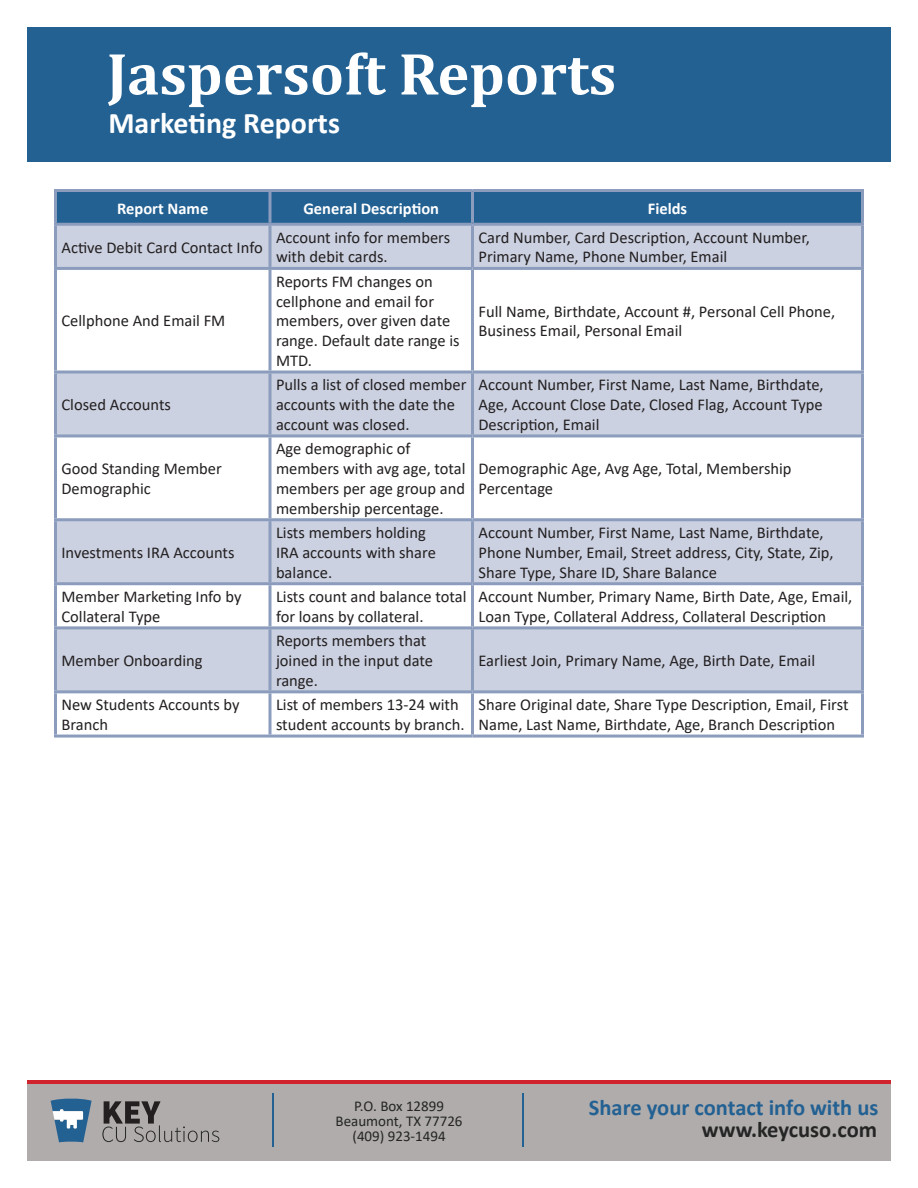
<style>
.page{position:relative;width:918px;height:1188px;background:#fff}
.page>*{position:absolute;margin:0;border:0;box-sizing:border-box;transform-origin:0 0}
.t1{font:700 60px "Cambria";color:#fff}
.Page_Description{font:700 30px "Calibri";color:#fff}
.t2{font:700 22.5px "Calibri";color:#236193}
.t3{font:700 22.5px "Calibri";color:#242524}
.Cell_Text{font:16.5px/19.8px "Calibri";color:#231f20}
.Table_Header_Text{font:700 16.5px "Calibri";color:#fff}
.Page_Title{font:700 16.5px "Calibri";color:#fff}
.t4{font:15px/15px "Calibri";color:#242524;text-align:center}
</style>
<div class="page">
<div style="left:27px;top:27px;width:864px;height:135px;background:#236193"></div>
<div style="left:27px;top:1080px;width:864px;height:81px;background:#b0acac"></div>
<svg style="left:51px;top:1098px;width:41px;height:44px"></svg>
<svg style="left:102px;top:1101px;width:117px;height:41px"></svg>
<hr style="left:27px;top:1080px;width:864px;height:3px;background:#d1232e">
<hr style="left:273px;top:1094px;width:1px;height:54px;background:#236193">
<hr style="left:522px;top:1094px;width:2px;height:54px;background:#236193">
<div style="left:57px;top:192px;width:804px;height:31px;background:#236193"></div>
<svg style="left:57px;top:226px;width:804px;height:464px;fill:#cbd1e1"></svg>
<svg style="left:268px;top:226px;width:4px;height:41px"></svg>
<svg style="left:268px;top:270px;width:4px;height:100px"></svg>
<svg style="left:268px;top:374px;width:4px;height:60px"></svg>
<svg style="left:268px;top:437px;width:4px;height:81px"></svg>
<svg style="left:268px;top:521px;width:4px;height:61px"></svg>
<svg style="left:268px;top:585px;width:4px;height:41px"></svg>
<svg style="left:268px;top:629px;width:4px;height:61px"></svg>
<svg style="left:268px;top:693px;width:4px;height:42px"></svg>
<svg style="left:268px;top:192px;width:4px;height:31px"></svg>
<hr style="left:54px;top:226px;width:3px;height:41px;background:#8b9cbd">
<hr style="left:471px;top:226px;width:3px;height:41px;background:#8b9cbd">
<hr style="left:861px;top:226px;width:3px;height:41px;background:#8b9cbd">
<hr style="left:54px;top:267px;width:216px;height:3px;background:#8b9cbd">
<hr style="left:54px;top:270px;width:3px;height:100px;background:#8b9cbd">
<hr style="left:270px;top:267px;width:202px;height:3px;background:#8b9cbd">
<hr style="left:472px;top:267px;width:392px;height:3px;background:#8b9cbd">
<hr style="left:471px;top:270px;width:3px;height:100px;background:#8b9cbd">
<hr style="left:861px;top:270px;width:3px;height:100px;background:#8b9cbd">
<svg style="left:54px;top:370px;width:216px;height:4px"></svg>
<hr style="left:54px;top:373px;width:3px;height:61px;background:#8b9cbd">
<svg style="left:270px;top:370px;width:202px;height:4px"></svg>
<svg style="left:472px;top:370px;width:392px;height:4px;background:#a0aec9"></svg>
<hr style="left:471px;top:373px;width:3px;height:61px;background:#8b9cbd">
<hr style="left:861px;top:373px;width:3px;height:61px;background:#8b9cbd">
<hr style="left:54px;top:434px;width:216px;height:3px;background:#8b9cbd">
<hr style="left:54px;top:437px;width:3px;height:81px;background:#8b9cbd">
<hr style="left:270px;top:434px;width:202px;height:3px;background:#8b9cbd">
<hr style="left:472px;top:434px;width:392px;height:3px;background:#8b9cbd">
<hr style="left:471px;top:437px;width:3px;height:81px;background:#8b9cbd">
<hr style="left:861px;top:437px;width:3px;height:81px;background:#8b9cbd">
<hr style="left:54px;top:518px;width:216px;height:3px;background:#8b9cbd">
<hr style="left:54px;top:521px;width:3px;height:61px;background:#8b9cbd">
<hr style="left:270px;top:518px;width:202px;height:3px;background:#8b9cbd">
<hr style="left:472px;top:518px;width:392px;height:3px;background:#8b9cbd">
<hr style="left:471px;top:521px;width:3px;height:61px;background:#8b9cbd">
<hr style="left:861px;top:521px;width:3px;height:61px;background:#8b9cbd">
<hr style="left:54px;top:582px;width:216px;height:3px;background:#8b9cbd">
<hr style="left:54px;top:585px;width:3px;height:41px;background:#8b9cbd">
<hr style="left:270px;top:582px;width:202px;height:3px;background:#8b9cbd">
<hr style="left:472px;top:582px;width:392px;height:3px;background:#8b9cbd">
<hr style="left:471px;top:585px;width:3px;height:41px;background:#8b9cbd">
<hr style="left:861px;top:585px;width:3px;height:41px;background:#8b9cbd">
<hr style="left:54px;top:626px;width:216px;height:3px;background:#8b9cbd">
<hr style="left:54px;top:629px;width:3px;height:61px;background:#8b9cbd">
<hr style="left:270px;top:626px;width:202px;height:3px;background:#8b9cbd">
<hr style="left:472px;top:626px;width:392px;height:3px;background:#8b9cbd">
<hr style="left:471px;top:629px;width:3px;height:61px;background:#8b9cbd">
<hr style="left:861px;top:629px;width:3px;height:61px;background:#8b9cbd">
<hr style="left:54px;top:690px;width:216px;height:3px;background:#8b9cbd">
<hr style="left:54px;top:693px;width:3px;height:42px;background:#8b9cbd">
<hr style="left:270px;top:690px;width:202px;height:3px;background:#8b9cbd">
<hr style="left:472px;top:690px;width:392px;height:3px;background:#8b9cbd">
<hr style="left:471px;top:693px;width:3px;height:42px;background:#8b9cbd">
<hr style="left:861px;top:693px;width:3px;height:42px;background:#8b9cbd">
<hr style="left:54px;top:735px;width:216px;height:3px;background:#8b9cbd">
<hr style="left:270px;top:735px;width:202px;height:3px;background:#8b9cbd">
<hr style="left:472px;top:735px;width:392px;height:3px;background:#8b9cbd">
<hr style="left:54px;top:189px;width:216px;height:3px;background:#8b9cbd">
<hr style="left:54px;top:192px;width:3px;height:31px;background:#8b9cbd">
<hr style="left:270px;top:189px;width:202px;height:3px;background:#8b9cbd">
<hr style="left:472px;top:189px;width:392px;height:3px;background:#8b9cbd">
<hr style="left:471px;top:192px;width:3px;height:31px;background:#8b9cbd">
<hr style="left:861px;top:192px;width:3px;height:31px;background:#8b9cbd">
<hr style="left:54px;top:223px;width:216px;height:3px;background:#8b9cbd">
<hr style="left:270px;top:223px;width:202px;height:3px;background:#8b9cbd">
<hr style="left:472px;top:223px;width:392px;height:3px;background:#8b9cbd">
<h1 class="t1" style="left:107px;top:32px;width:511px">Jaspersoft Reports</h1>
<p class="Page_Description" style="left:108px;top:102px;width:233px">Marketing Reports</p>
<p class="Page_Title" style="left:117px;top:196px;width:93px">Report Name</p>
<p class="Table_Header_Text" style="left:303px;top:196px;width:137px">General Description</p>
<p class="Table_Header_Text" style="left:648px;top:196px;width:41px">Fields</p>
<p class="Cell_Text" style="left:62px;top:237px;width:203px">Active Debit Card Contact Info</p>
<p class="Cell_Text" style="left:276px;top:227px;width:176px">Account info for members with debit cards.</p>
<p class="Cell_Text" style="left:478px;top:227px;width:333px">Card Number, Card Description, Account Number,<br>Primary Name, Phone Number, Email</p>
<p class="Cell_Text" style="left:62px;top:311px;width:165px">Cellphone And Email FM</p>
<p class="Cell_Text" style="left:62px;top:394px;width:111px">Closed Accounts</p>
<p class="Cell_Text" style="left:62px;top:458px;width:162px">Good Standing Member<br>Demographic</p>
<p class="Cell_Text" style="left:62px;top:542px;width:175px">Investments IRA Accounts</p>
<p class="Cell_Text" style="left:276px;top:271px;width:185px">Reports FM changes on cellphone and email for members, over given date range. Default date range is<br>MTD.</p>
<p class="Cell_Text" style="left:478px;top:301px;width:358px">Full Name, Birthdate, Account #, Personal Cell Phone,<br>Business Email, Personal Email</p>
<p class="Cell_Text" style="left:276px;top:375px;width:192px">Pulls a list of closed member accounts with the date the account was closed.</p>
<p class="Cell_Text" style="left:478px;top:375px;width:347px;text-align:justify">Account Number, First Name, Last Name, Birthdate, Age, Account Close Date, Closed Flag, Account Type Description, Email</p>
<p class="Cell_Text" style="left:276px;top:439px;width:191px">Age demographic of members with avg age, total members per age group and membership percentage.</p>
<p class="Cell_Text" style="left:478px;top:458px;width:315px">Demographic Age, Avg Age, Total, Membership<br>Percentage</p>
<p class="Cell_Text" style="left:276px;top:522px;width:161px">Lists members holding<br>IRA accounts with share balance.</p>
<p class="Cell_Text" style="left:478px;top:522px;width:357px">Account Number, First Name, Last Name, Birthdate,<br>Phone Number, Email, Street address, City, State, Zip,<br>Share Type, Share ID, Share Balance</p>
<p class="Cell_Text" style="left:62px;top:586px;width:181px">Member Marketing Info by<br>Collateral Type</p>
<p class="Cell_Text" style="left:276px;top:586px;width:192px">Lists count and balance total for loans by collateral.</p>
<p class="Cell_Text" style="left:478px;top:586px;width:375px">Account Number, Primary Name, Birth Date, Age, Email,<br>Loan Type, Collateral Address, Collateral Description</p>
<p class="Cell_Text" style="left:62px;top:650px;width:143px">Member Onboarding</p>
<p class="Cell_Text" style="left:276px;top:630px;width:159px">Reports members that joined in the input date range.</p>
<p class="Cell_Text" style="left:478px;top:650px;width:338px">Earliest Join, Primary Name, Age, Birth Date, Email</p>
<p class="Cell_Text" style="left:62px;top:694px;width:180px">New Students Accounts by<br>Branch</p>
<p class="Cell_Text" style="left:276px;top:694px;width:190px">List of members 13-24 with student accounts by branch.</p>
<p class="Cell_Text" style="left:478px;top:694px;width:372px">Share Original date, Share Type Description, Email, First<br>Name, Last Name, Birthdate, Age, Branch Description</p>
<p class="t4" style="left:336px;top:1098px;width:128px">P.O. Box 12899<br>Beaumont, TX 77726 (409) 923-1494</p>
<h3 class="t2" style="left:589px;top:1092px;width:291px">Share your contact info with us</h3>
<h3 class="t3" style="left:702px;top:1114px;width:177px">www.keycuso.com</h3>
</div>
